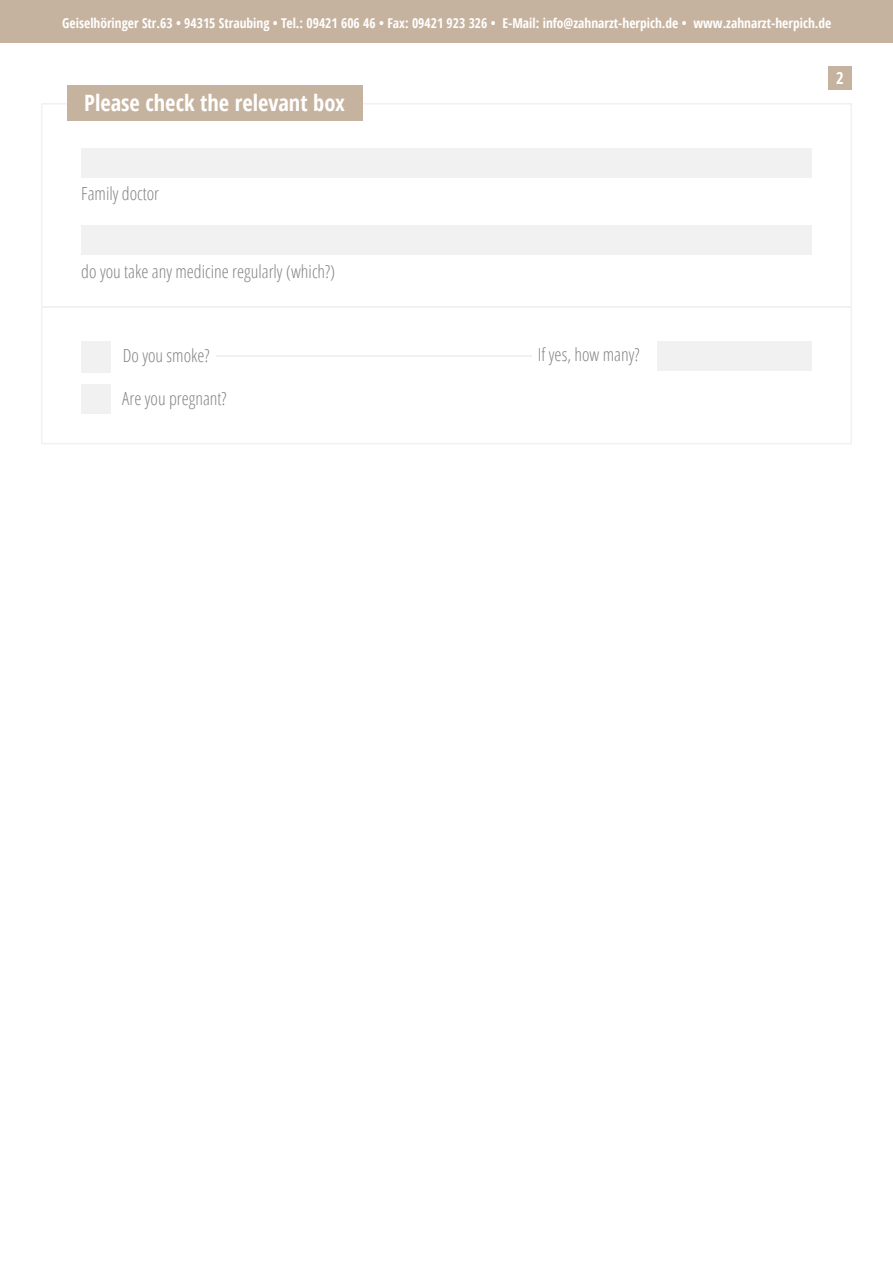
<style>
.page{position:relative;width:893px;height:1263px;background:#fff}
.page>*{position:absolute;margin:0;border:0;box-sizing:border-box;transform-origin:0 0}
.t1{font:700 condensed 22.5px "Open Sans";color:#fff}
.t2{font:300 condensed 18px "Open Sans";color:#828383}
.t3{font:700 condensed 16.5px "Open Sans";color:#fff}
.t4{font:700 condensed 13.5px "Open Sans";color:#fff}
</style>
<div class="page">
<div style="left:0;top:0;width:893px;height:43px;background:#c6b39f"></div>
<div style="left:41px;top:103px;width:811px;height:341px;border:2px solid #f1f2f0"></div>
<div style="left:67px;top:86px;width:296px;height:35px;background:#c6b39f"></div>
<div style="left:81px;top:148px;width:731px;height:30px;background:#f0f1f0"></div>
<div style="left:81px;top:225px;width:731px;height:30px;background:#f0f1f0"></div>
<hr style="left:42px;top:306px;width:810px;height:2px;background:#f0f1f0">
<div style="left:81px;top:341px;width:30px;height:31px;background:#f0f1f0"></div>
<div style="left:81px;top:384px;width:30px;height:30px;background:#f0f1f0"></div>
<div style="left:657px;top:341px;width:155px;height:30px;background:#f0f1f0"></div>
<hr style="left:217px;top:355px;width:315px;height:1px;background:#f0f1f0">
<div style="left:828px;top:66px;width:24px;height:24px;background:#c6b39f"></div>
<p class="t4" style="left:62px;top:13px;width:771px">Geiselhöringer Str.63 • 94315 Straubing • Tel.: 09421 606 46 • Fax: 09421 923 326 • E-Mail: info@zahnarzt-herpich.de • www.zahnarzt-herpich.de</p>
<h1 class="t1" style="left:84px;top:87px;width:262px">Please check the relevant box</h1>
<h2 class="t2" style="left:81px;top:181px;width:79px">Family doctor</h2>
<h2 class="t2" style="left:81px;top:259px;width:255px">do you take any medicine regularly (which?)</h2>
<h2 class="t2" style="left:123px;top:344px;width:88px">Do you smoke?</h2>
<h2 class="t2" style="left:122px;top:386px;width:106px">Are you pregnant?</h2>
<h2 class="t2" style="left:538px;top:343px;width:103px">If yes, how many?</h2>
<p class="t3" style="left:836px;top:67px;width:9px">2</p>
</div>
